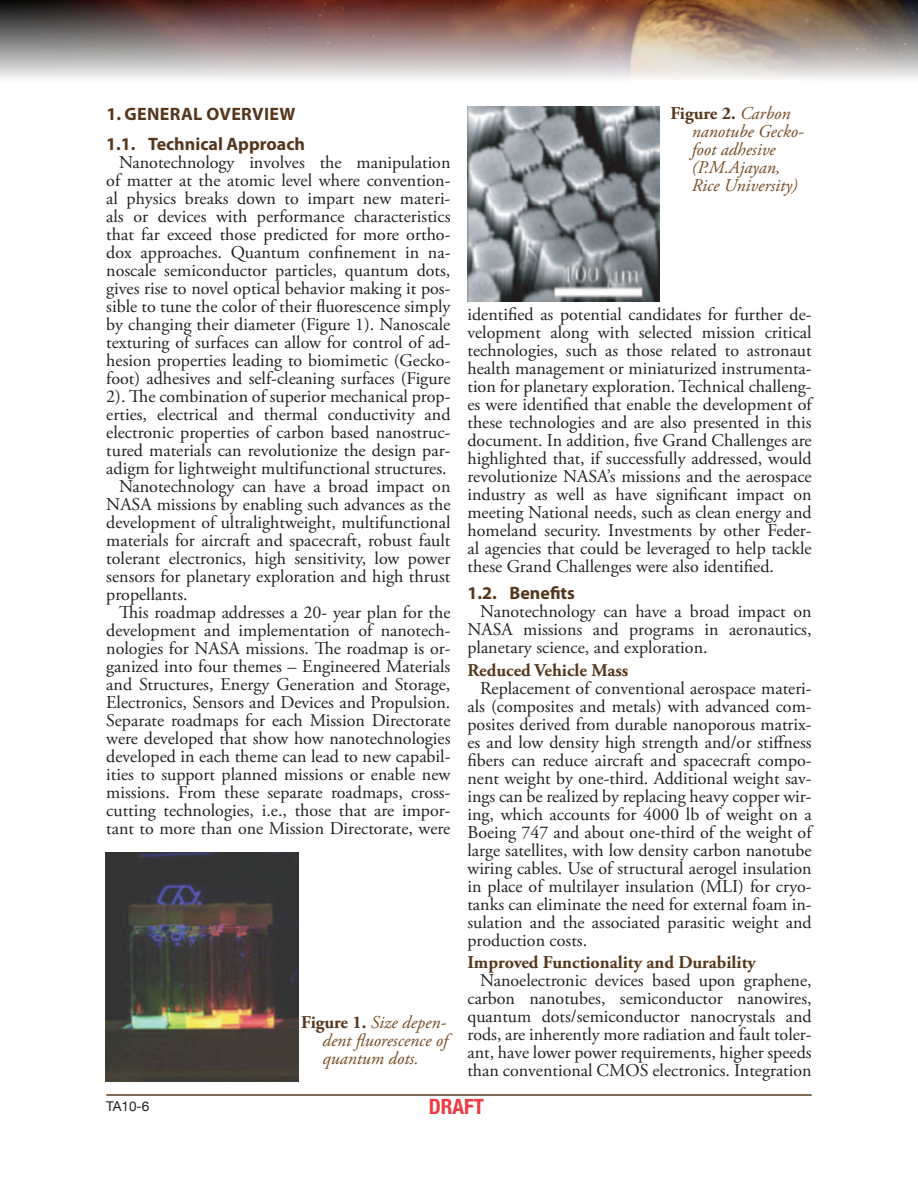
<style>
.page{position:relative;width:918px;height:1188px;background:#fff}
.page>*{position:absolute;margin:0;border:0;box-sizing:border-box;transform-origin:0 0}
.t1{font:700 condensed 21px "Helvetica Neue";color:#ee3a41}
.t2{font:18px/18px "Adobe Garamond Pro";color:#231f20;text-align:justify}
.t3{font:italic 18px/18px "Adobe Garamond Pro";color:#754b22;text-align:justify}
.t4{font:700 18px "Adobe Garamond Pro";color:#56371c}
.t5{font:700 18px/30px "Myriad Pro";letter-spacing:.005em;color:#56371c}
.t6{font:13.5px "Helvetica Neue";color:#231f20}
.s1{font-weight:700;font-style:normal;color:#56371c}
</style>
<div class="page">
<hr style="left:106px;top:1094px;width:706px;height:2px;background:#56371c">
<img style="left:0;top:0;width:918px;height:79px">
<img style="left:106px;top:852px;width:192px;height:230px">
<img style="left:468px;top:106px;width:192px;height:195px">
<p class="t5" style="left:106px;top:98px;width:200px">1. General Overview<br>1.1. Technical Approach</p>
<p class="t2" style="left:119px;top:154px;width:333px">Nanotechnology involves the manipulation</p>
<p class="t2" style="left:106px;top:172px;width:346px">of matter at the atomic level where convention-</p>
<p class="t2" style="left:106px;top:190px;width:346px">al physics breaks down to impart new materi-</p>
<p class="t2" style="left:106px;top:208px;width:346px">als or devices with performance characteristics</p>
<p class="t2" style="left:106px;top:226px;width:346px">that far exceed those predicted for more ortho-</p>
<p class="t2" style="left:106px;top:244px;width:346px">dox approaches. Quantum confinement in na-</p>
<p class="t2" style="left:106px;top:262px;width:346px">noscale semiconductor particles, quantum dots,</p>
<p class="t2" style="left:106px;top:280px;width:346px">gives rise to novel optical behavior making it pos-</p>
<p class="t2" style="left:106px;top:298px;width:346px">sible to tune the color of their fluorescence simply</p>
<p class="t2" style="left:106px;top:316px;width:346px">by changing their diameter (Figure 1). Nanoscale</p>
<p class="t2" style="left:106px;top:334px;width:346px">texturing of surfaces can allow for control of ad-</p>
<p class="t2" style="left:106px;top:352px;width:346px">hesion properties leading to biomimetic (Gecko-</p>
<p class="t2" style="left:106px;top:370px;width:346px">foot) adhesives and self-cleaning surfaces (Figure</p>
<p class="t2" style="left:106px;top:388px;width:346px">2). The combination of superior mechanical prop-</p>
<p class="t2" style="left:106px;top:406px;width:346px">erties, electrical and thermal conductivity and</p>
<p class="t2" style="left:106px;top:424px;width:346px">electronic properties of carbon based nanostruc-</p>
<p class="t2" style="left:106px;top:442px;width:346px">tured materials can revolutionize the design par-</p>
<p class="t2" style="left:106px;top:460px;width:342px">adigm for lightweight multifunctional structures.</p>
<p class="t2" style="left:119px;top:478px;width:333px">Nanotechnology can have a broad impact on</p>
<p class="t2" style="left:106px;top:496px;width:346px">NASA missions by enabling such advances as the</p>
<p class="t2" style="left:106px;top:514px;width:346px">development of ultralightweight, multifunctional</p>
<p class="t2" style="left:106px;top:532px;width:346px">materials for aircraft and spacecraft, robust fault</p>
<p class="t2" style="left:106px;top:550px;width:346px">tolerant electronics, high sensitivity, low power</p>
<p class="t2" style="left:106px;top:568px;width:346px">sensors for planetary exploration and high thrust</p>
<p class="t2" style="left:106px;top:586px;width:83px">propellants.</p>
<p class="t2" style="left:119px;top:604px;width:333px">This roadmap addresses a 20- year plan for the</p>
<p class="t2" style="left:106px;top:622px;width:346px">development and implementation of nanotech-</p>
<p class="t2" style="left:106px;top:640px;width:346px">nologies for NASA missions. The roadmap is or-</p>
<p class="t2" style="left:106px;top:658px;width:346px">ganized into four themes – Engineered Materials</p>
<p class="t2" style="left:106px;top:676px;width:346px">and Structures, Energy Generation and Storage,</p>
<p class="t2" style="left:106px;top:694px;width:346px">Electronics, Sensors and Devices and Propulsion.</p>
<p class="t2" style="left:106px;top:712px;width:346px">Separate roadmaps for each Mission Directorate</p>
<p class="t2" style="left:106px;top:730px;width:346px">were developed that show how nanotechnologies</p>
<p class="t2" style="left:106px;top:748px;width:346px">developed in each theme can lead to new capabil-</p>
<p class="t2" style="left:106px;top:766px;width:346px">ities to support planned missions or enable new</p>
<p class="t2" style="left:106px;top:784px;width:346px">missions. From these separate roadmaps, cross-</p>
<p class="t2" style="left:106px;top:802px;width:346px">cutting technologies, i.e., those that are impor-</p>
<p class="t2" style="left:106px;top:820px;width:346px">tant to more than one Mission Directorate, were</p>
<p class="t3" style="left:323px;top:1013px;width:127px;text-indent:-21px"><span class="s1">Figure 1.</span> Size depen&shy;dent fluorescence of quantum dots.</p>
<p class="t3" style="left:692px;top:105px;width:114px;text-align:left;text-indent:-21px"><span class="s1">Figure 2.</span> Carbon nanotube Gecko&shy;foot adhesive (P.M.Ajayan,<br>Rice University)</p>
<p class="t2" style="left:467px;top:306px;width:346px">identified as potential candidates for further de&shy;velopment along with selected mission critical technologies, such as those related to astronaut health management or miniaturized instrumenta&shy;tion for planetary exploration. Technical challeng&shy;es were identified that enable the development of these technologies and are also presented in this document. In addition, five Grand Challenges are highlighted that, if successfully addressed, would revolutionize NASA’s missions and the aerospace industry as well as have significant impact on meeting National needs, such as clean energy and homeland security. Investments by other Feder&shy;al agencies that could be leveraged to help tackle these Grand Challenges were also identified.</p>
<p class="t5" style="left:467px;top:578px;width:109px">1.2. Benefits</p>
<p class="t2" style="left:467px;top:603px;width:346px;text-indent:13px">Nanotechnology can have a broad impact on NASA missions and programs in aeronautics, planetary science, and exploration.</p>
<p class="t4" style="left:467px;top:659px;width:162px">Reduced Vehicle Mass</p>
<p class="t2" style="left:467px;top:680px;width:346px;text-indent:13px">Replacement of conventional aerospace materi&shy;als (composites and metals) with advanced com&shy;posites derived from durable nanoporous matrix&shy;es and low density high strength and/or stiffness fibers can reduce aircraft and spacecraft compo&shy;nent weight by one-third. Additional weight sav&shy;ings can be realized by replacing heavy copper wir&shy;ing, which accounts for 4000 lb of weight on a Boeing 747 and about one-third of the weight of large satellites, with low density carbon nanotube wiring cables. Use of structural aerogel insulation in place of multilayer insulation (MLI) for cryo&shy;tanks can eliminate the need for external foam in&shy;sulation and the associated parasitic weight and production costs.</p>
<p class="t4" style="left:467px;top:952px;width:290px">Improved Functionality and Durability</p>
<p class="t2" style="left:467px;top:972px;width:346px;text-indent:13px">Nanoelectronic devices based upon graphene, carbon nanotubes, semiconductor nanowires, quantum dots/semiconductor nanocrystals and rods, are inherently more radiation and fault toler&shy;ant, have lower power requirements, higher speeds than conventional CMOS electronics. Integration</p>
<p class="t6" style="left:106px;top:1098px;width:45px">TA10-6</p>
<p class="t1" style="left:429px;top:1094px;width:57px">DRAFT</p>
</div>
